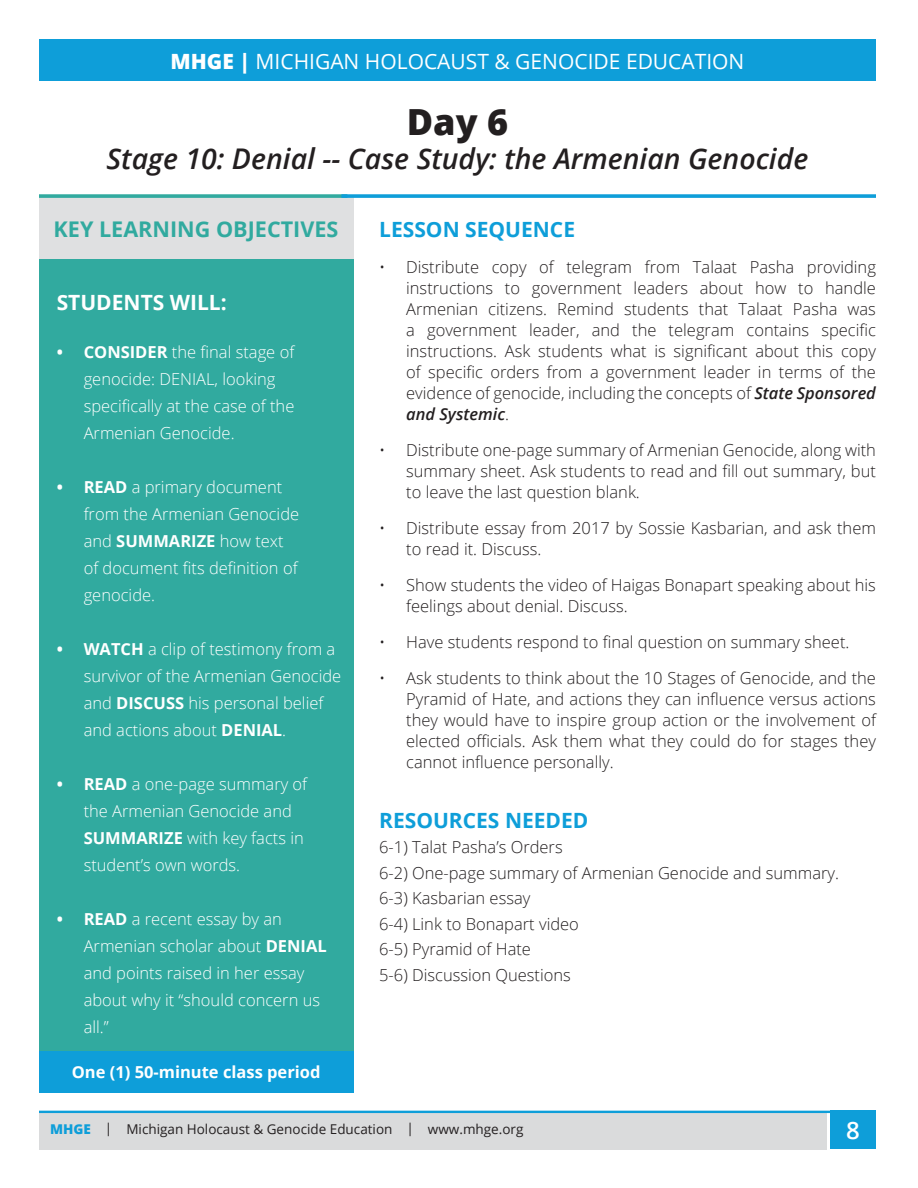
<style>
.page{position:relative;width:918px;height:1188px;background:#fff}
.page>*{position:absolute;margin:0;border:0;box-sizing:border-box;transform-origin:0 0}
.t1{font:800 36px "Open Sans";color:#231f20}
.t2{font:italic 600 28.5px "Open Sans";color:#231f20}
.t3{font:600 24px "Open Sans";color:#fff}
.t4{font:700 21.6px "Open Sans";color:#31aa9f}
.t5{font:21px "Open Sans";color:#fff}
.Light_Blue_Header{font:700 21px "Open Sans";color:#0e9ed9}
.Open_Main{font:700 21px "Open Sans";color:#fff}
.Open_Main-2{font:300 16.5px/21px "Open Sans";color:#231f20;text-align:justify}
.t6{font:300 16.5px/27px "Open Sans";color:#fff}
.Open_Main-3{font:700 16.5px "Open Sans";color:#fff}
.t7{font:13.5px "Open Sans";color:#231f20}
.s1{font-weight:800}
.s2{font-weight:700}
.s3{font-weight:600;font-style:italic}
.s4{font-weight:800;color:#0e9ed9}
</style>
<div class="page">
<div style="left:39px;top:259px;width:314px;height:793px;background:#31aa9f"></div>
<div style="left:39px;top:198px;width:314px;height:61px;background:#dfe0e1"></div>
<svg style="left:39px;top:194px;width:302px;height:4px"></svg>
<div style="left:39px;top:1113px;width:787px;height:36px;background:#dadbdc"></div>
<div style="left:39px;top:40px;width:837px;height:41px;background:#0e9ed9"></div>
<hr style="left:39px;top:1111px;width:837px;height:2px;background:#0e9ed9">
<div style="left:830px;top:1111px;width:46px;height:38px;background:#0e9ed9"></div>
<svg style="left:341px;top:194px;width:535px;height:4px;background:#25a7dc"></svg>
<div style="left:39px;top:1052px;width:314px;height:41px;background:#0e9ed9"></div>
<p class="t5" style="left:171px;top:47px;width:575px"><span class="s1">MHGE |</span> MICHIGAN HOLOCAUST &amp; GENOCIDE EDUCATION</p>
<p class="t1" style="left:407px;top:95px;width:103px">Day 6</p>
<p class="t2" style="left:107px;top:139px;width:703px">Stage 10: Denial -- Case Study: the Armenian Genocide</p>
<p class="t4" style="left:54px;top:214px;width:286px">KEY LEARNING OBJECTIVES</p>
<p class="Open_Main" style="left:57px;top:287px;width:172px">STUDENTS WILL:</p>
<p class="t6" style="left:84px;top:338px;width:212px;text-indent:-27px"><span class="s2">• CONSIDER</span> the final stage of genocide: DENIAL, looking specifically at the case of the<br>Armenian Genocide.</p>
<p class="t6" style="left:84px;top:473px;width:217px;text-indent:-27px"><span class="s2">• READ</span> a primary document from the Armenian Genocide and <span class="s2">SUMMARIZE</span> how text of document fits definition of genocide.</p>
<p class="t6" style="left:84px;top:635px;width:259px;text-indent:-27px"><span class="s2">• WATCH</span> a clip of testimony from a survivor of the Armenian Genocide and <span class="s2">DISCUSS</span> his personal belief and actions about <span class="s2">DENIAL</span>.</p>
<p class="t6" style="left:84px;top:770px;width:225px;text-indent:-27px"><span class="s2">• READ</span> a one-page summary of the Armenian Genocide and<br><span class="s2">SUMMARIZE</span> with key facts in student’s own words.</p>
<p class="t6" style="left:84px;top:905px;width:245px;text-indent:-27px"><span class="s2">• READ</span> a recent essay by an<br>Armenian scholar about <span class="s2">DENIAL </span>and points raised in her essay about why it “should concern us all.”</p>
<p class="Open_Main-3" style="left:72px;top:1060px;width:250px">One (1) 50-minute class period</p>
<p class="Light_Blue_Header" style="left:379px;top:214px;width:197px">LESSON SEQUENCE</p>
<p class="Open_Main-2" style="left:406px;top:256px;width:471px;text-indent:-27px">• Distribute copy of telegram from Talaat Pasha providing instructions to government leaders about how to handle Armenian citizens. Remind students that Talaat Pasha was a government leader, and the telegram contains specific instructions. Ask students what is significant about this copy of specific orders from a government leader in terms of the evidence of genocide, including the concepts of <span class="s3">State Sponsored and Systemic</span>.</p>
<p class="Open_Main-2" style="left:406px;top:439px;width:471px;text-indent:-27px">• Distribute one-page summary of Armenian Genocide, along with summary sheet. Ask students to read and fill out summary, but to leave the last question blank.</p>
<p class="Open_Main-2" style="left:406px;top:517px;width:471px;text-indent:-27px">• Distribute essay from 2017 by Sossie Kasbarian, and ask them to read it. Discuss.</p>
<p class="Open_Main-2" style="left:406px;top:574px;width:471px;text-indent:-27px">• Show students the video of Haigas Bonapart speaking about his feelings about denial. Discuss.</p>
<p class="Open_Main-2" style="left:379px;top:631px;width:472px">• Have students respond to final question on summary sheet.</p>
<p class="Open_Main-2" style="left:406px;top:667px;width:471px;text-indent:-27px">• Ask students to think about the 10 Stages of Genocide, and the Pyramid of Hate, and actions they can influence versus actions they would have to inspire group action or the involvement of elected officials. Ask them what they could do for stages they cannot influence personally.</p>
<p class="Light_Blue_Header" style="left:379px;top:805px;width:211px">RESOURCES NEEDED</p>
<p class="Open_Main-2" style="left:379px;top:836px;width:185px">6-1) Talat Pasha’s Orders</p>
<p class="Open_Main-2" style="left:379px;top:862px;width:461px">6-2) One-page summary of Armenian Genocide and summary.</p>
<p class="Open_Main-2" style="left:379px;top:887px;width:153px">6-3) Kasbarian essay</p>
<p class="Open_Main-2" style="left:379px;top:913px;width:201px">6-4) Link to Bonapart video</p>
<p class="Open_Main-2" style="left:379px;top:938px;width:153px">6-5) Pyramid of Hate</p>
<p class="Open_Main-2" style="left:379px;top:964px;width:193px">5-6) Discussion Questions</p>
<p class="t7" style="left:50px;top:1120px;width:475px"><span class="s4">MHGE</span> | Michigan Holocaust &amp; Genocide Education | www.mhge.org</p>
<p class="t3" style="left:846px;top:1114px;width:15px">8</p>
</div>
